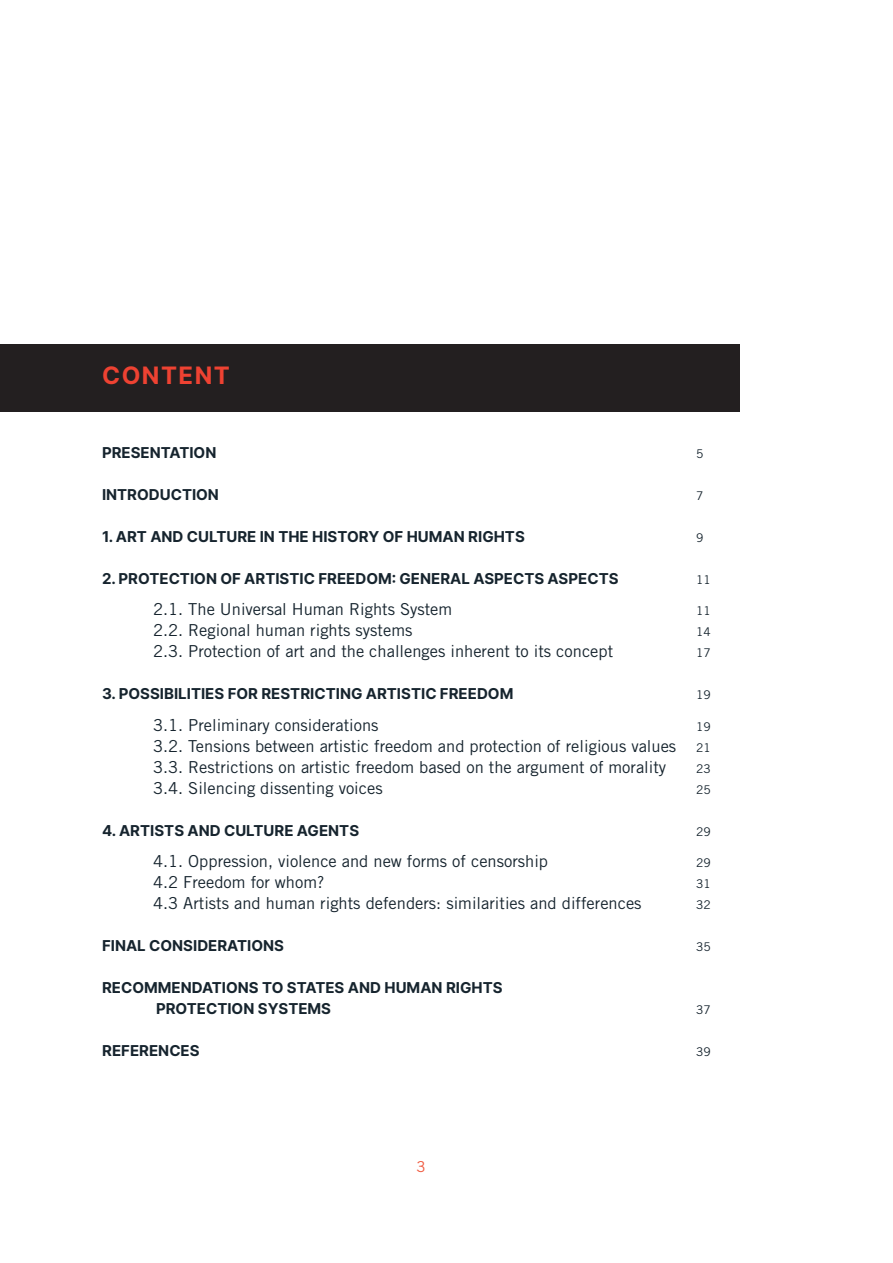
<style>
.page{position:relative;width:893px;height:1263px;background:#fff}
.page>*{position:absolute;margin:0;border:0;box-sizing:border-box;transform-origin:0 0}
.Chapter_Title_-_Align_Center{font:24px "Inter";letter-spacing:.06em;color:#ee4232}
.TOC_-_Title_and_Page_Number{font:16.5px "Trade Gothic LT Std";color:#16242e}
.TOC_Header{font:15px/21px "Inter";color:#16242e}
.t1{font:15px "Trade Gothic LT Std";color:#f0593e}
.TOC_-_Title_and_Page_Number-2{font:12px "Trade Gothic LT Std";color:#16242e}
.TOC_Header-2{font:12px "Trade Gothic LT Std";color:#16242e}
.s1{font-size:12px}
</style>
<div class="page">
<div style="left:0;top:344px;width:740px;height:68px;background:#231f20"></div>
<p class="Chapter_Title_-_Align_Center" style="left:102px;top:358px;width:129px">CONTENT</p>
<p class="TOC_Header" style="left:102px;top:441px;width:116px">PRESENTATION</p>
<p class="TOC_Header-2" style="left:696px;top:446px;width:9px">5</p>
<p class="TOC_Header" style="left:102px;top:483px;width:118px">INTRODUCTION</p>
<p class="TOC_Header-2" style="left:696px;top:488px;width:9px">7</p>
<p class="TOC_Header" style="left:102px;top:525px;width:424px">1. ART AND CULTURE IN THE HISTORY OF HUMAN RIGHTS</p>
<p class="TOC_Header-2" style="left:696px;top:530px;width:9px">9</p>
<p class="TOC_Header" style="left:102px;top:567px;width:518px">2. PROTECTION OF ARTISTIC FREEDOM: GENERAL ASPECTS ASPECTS</p>
<p class="TOC_Header-2" style="left:696px;top:572px;width:16px">11</p>
<p class="TOC_-_Title_and_Page_Number" style="left:153px;top:599px;width:301px">2.1. The Universal Human Rights System</p>
<p class="TOC_-_Title_and_Page_Number-2" style="left:696px;top:604px;width:16px">11</p>
<p class="TOC_-_Title_and_Page_Number" style="left:153px;top:620px;width:261px">2.2. Regional human rights systems</p>
<p class="TOC_-_Title_and_Page_Number-2" style="left:696px;top:625px;width:16px">14</p>
<p class="TOC_-_Title_and_Page_Number" style="left:153px;top:641px;width:462px">2.3. Protection of art and the challenges inherent to its concept</p>
<p class="TOC_-_Title_and_Page_Number-2" style="left:696px;top:646px;width:16px">17</p>
<p class="TOC_Header" style="left:102px;top:683px;width:413px">3. POSSIBILITIES FOR RESTRICTING ARTISTIC FREEDOM</p>
<p class="TOC_Header-2" style="left:696px;top:688px;width:16px">19</p>
<p class="TOC_-_Title_and_Page_Number" style="left:153px;top:715px;width:227px">3.1. Preliminary considerations</p>
<p class="TOC_-_Title_and_Page_Number-2" style="left:696px;top:719px;width:16px">19</p>
<p class="TOC_-_Title_and_Page_Number" style="left:153px;top:736px;width:559px">3.2. Tensions between artistic freedom and protection of religious values <span class="s1">21</span></p>
<p class="TOC_-_Title_and_Page_Number" style="left:153px;top:757px;width:515px">3.3. Restrictions on artistic freedom based on the argument of morality</p>
<p class="TOC_-_Title_and_Page_Number-2" style="left:696px;top:761px;width:16px">23</p>
<p class="TOC_-_Title_and_Page_Number" style="left:153px;top:778px;width:231px">3.4. Silencing dissenting voices</p>
<p class="TOC_-_Title_and_Page_Number-2" style="left:696px;top:782px;width:16px">25</p>
<p class="TOC_Header" style="left:102px;top:819px;width:259px">4. ARTISTS AND CULTURE AGENTS</p>
<p class="TOC_Header-2" style="left:696px;top:824px;width:16px">29</p>
<p class="TOC_-_Title_and_Page_Number" style="left:153px;top:851px;width:397px">4.1. Oppression, violence and new forms of censorship</p>
<p class="TOC_-_Title_and_Page_Number-2" style="left:696px;top:856px;width:16px">29</p>
<p class="TOC_-_Title_and_Page_Number" style="left:153px;top:872px;width:173px">4.2 Freedom for whom?</p>
<p class="TOC_-_Title_and_Page_Number-2" style="left:696px;top:877px;width:16px">31</p>
<p class="TOC_-_Title_and_Page_Number" style="left:153px;top:893px;width:490px">4.3 Artists and human rights defenders: similarities and differences</p>
<p class="TOC_-_Title_and_Page_Number-2" style="left:696px;top:898px;width:16px">32</p>
<p class="TOC_Header" style="left:102px;top:935px;width:183px">FINAL CONSIDERATIONS</p>
<p class="TOC_Header-2" style="left:696px;top:940px;width:16px">35</p>
<p class="TOC_Header" style="left:156px;top:977px;width:348px;text-indent:-54px">RECOMMENDATIONS TO STATES AND HUMAN RIGHTS<br>PROTECTION SYSTEMS</p>
<p class="TOC_Header-2" style="left:696px;top:1003px;width:16px">37</p>
<p class="TOC_Header" style="left:102px;top:1040px;width:99px">REFERENCES</p>
<p class="TOC_Header-2" style="left:696px;top:1045px;width:16px">39</p>
<p class="t1" style="left:416px;top:1157px;width:11px">3</p>
</div>
